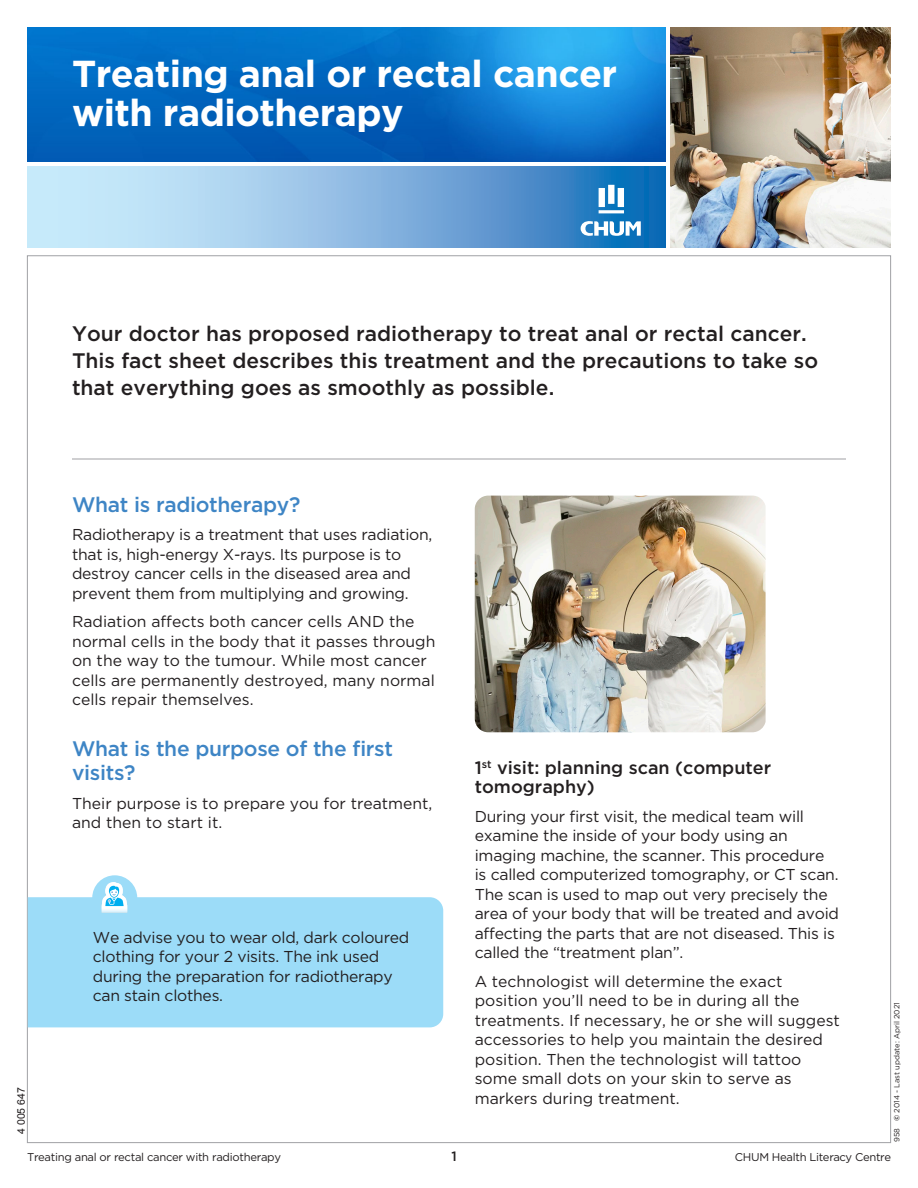
<style>
.page{position:relative;width:918px;height:1188px;background:#fff}
.page>*{position:absolute;margin:0;border:0;box-sizing:border-box;transform-origin:0 0}
.t1{font:700 37.5px/39px "Gotham";letter-spacing:-.015em;color:#fff}
.t2{font:500 21px/27px "Gotham";color:#231f20}
.t3{font:500 21px/24px "Gotham";letter-spacing:-.015em;color:#3e85c5}
.t4{font:500 18px/19.5px "Gotham";color:#231f20}
.t5{font:15.75px/19.5px "Gotham";letter-spacing:-.015em;color:#231f20}
.t6{font:500 13.5px "Gotham";color:#231f20}
.t7{font:11.25px "Gotham";letter-spacing:-.025em;color:#231f20}
.t8{font:10.5px "Arial";color:#231f20}
.t9{font:7.5px "Gotham";color:#231f20}
.s1{font-weight:700}
</style>
<div class="page">
<hr style="left:72px;top:459px;width:774px;height:1px;background:#a0a1a5">
<img style="left:27px;top:27px;width:639px;height:135px">
<img style="left:670px;top:27px;width:221px;height:221px">
<svg style="left:27px;top:166px;width:639px;height:82px;background:#85b7e0"></svg>
<svg style="left:599px;top:185px;width:25px;height:28px"></svg>
<svg style="left:581px;top:221px;width:60px;height:15px"></svg>
<div style="left:28px;top:897px;width:415px;height:130px;background:#9cdcf8"></div>
<div style="left:92px;top:875px;width:45px;height:45px;background:#9cdcf8;border-radius:22px"></div>
<svg style="left:102px;top:882px;width:25px;height:31px"></svg>
<img style="left:475px;top:496px;width:291px;height:236px">
<h1 class="t1" style="left:72px;top:54px;width:547px">Treating anal or rectal cancer with radiotherapy</h1>
<p class="t8" style="left:14px;top:1134px;width:48px;rotate:-90deg">4 005 647</p>
<h2 class="t2" style="left:72px;top:320px;width:748px">Your doctor has proposed radiotherapy to treat anal or rectal cancer.<br>This fact sheet describes this treatment and the precautions to take so that everything goes as smoothly as possible.</h2>
<h2 class="t3" style="left:72px;top:492px;width:230px">What is radiotherapy?</h2>
<p class="t5" style="left:72px;top:525px;width:362px">Radiotherapy is a treatment that uses radiation, that is, high-energy X-rays. Its purpose is to destroy cancer cells in the diseased area and prevent them from multiplying and growing.</p>
<p class="t5" style="left:72px;top:612px;width:365px">Radiation affects both cancer cells AND the normal cells in the body that it passes through on the way to the tumour. While most cancer cells are permanently destroyed, many normal cells repair themselves.</p>
<h2 class="t3" style="left:72px;top:737px;width:323px">What is the purpose of the first visits?</h2>
<p class="t5" style="left:72px;top:793px;width:362px">Their purpose is to prepare you for treatment, and then to start it.</p>
<p class="t5" style="left:93px;top:927px;width:318px">We advise you to wear old, dark coloured clothing for your 2 visits. The ink used during the preparation for radiotherapy can stain clothes.</p>
<p class="t4" style="left:475px;top:758px;width:298px">1<sup>st</sup> visit: planning scan (computer tomography)</p>
<p class="t5" style="left:475px;top:807px;width:366px">During your first visit, the medical team will examine the inside of your body using an imaging machine, the scanner. This procedure is called computerized tomography, or CT scan.<br>The scan is used to map out very precisely the area of your body that will be treated and avoid affecting the parts that are not diseased. This is called the “treatment plan”.</p>
<p class="t5" style="left:475px;top:972px;width:367px">A technologist will determine the exact position you’ll need to be in during all the treatments. If necessary, he or she will suggest accessories to help you maintain the desired position. Then the technologist will tattoo some small dots on your skin to serve as markers during treatment.</p>
<p class="t9" style="left:892px;top:1142px;width:142px;rotate:-90deg">958 <span class="s1">©</span> 2014 - Last update: April 2021</p>
<p class="t7" style="left:27px;top:1150px;width:256px">Treating anal or rectal cancer with radiotherapy</p>
<p class="t6" style="left:451px;top:1148px;width:7px">1</p>
<p class="t7" style="left:735px;top:1150px;width:158px">CHUM Health Literacy Centre</p>
</div>
